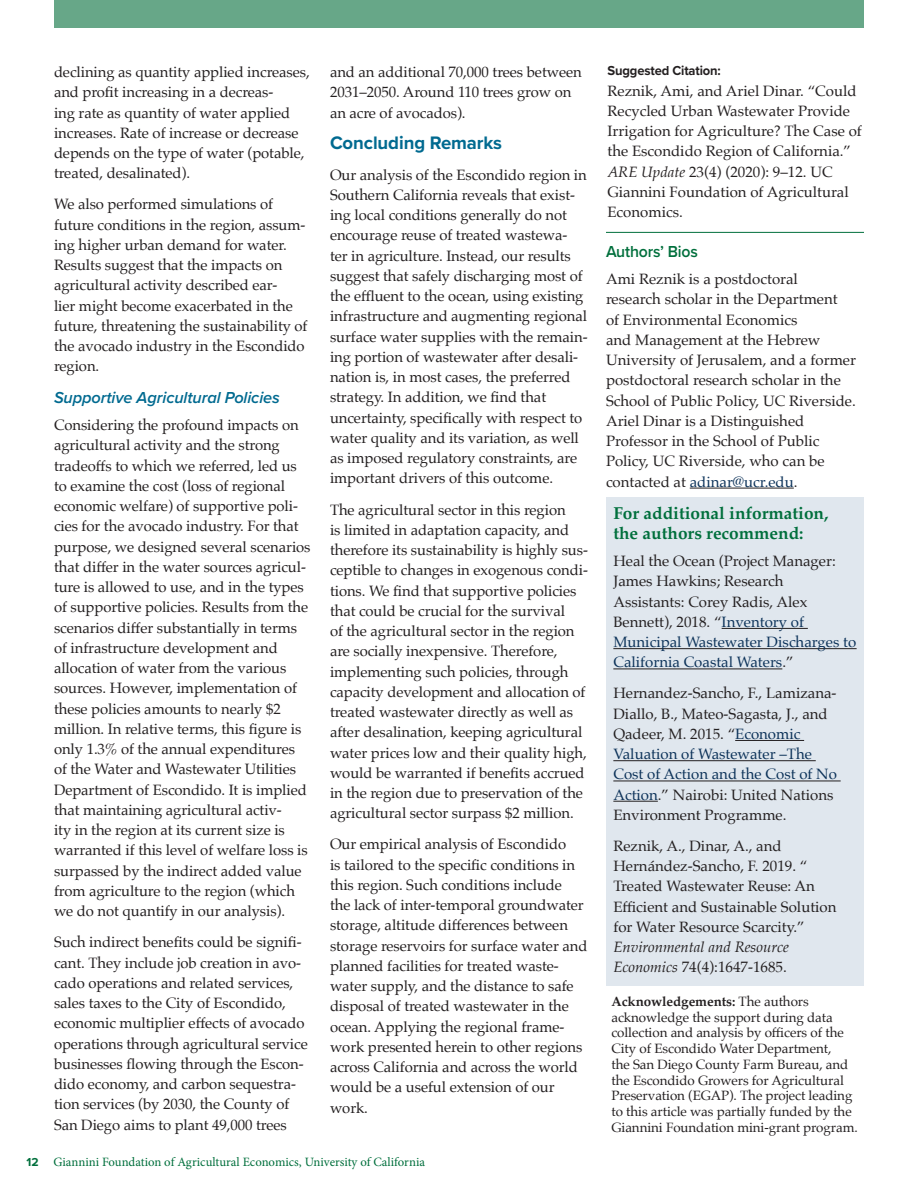
<style>
.page{position:relative;width:918px;height:1188px;background:#fff}
.page>*{position:absolute;margin:0;border:0;box-sizing:border-box;transform-origin:0 0}
.Article_Body__Palati{font:700 18.75px "Proxima Nova";letter-spacing:-.005em;color:#006a90}
.For_Additional_Info{font:700 17.25px/20.2px "Palatino";color:#006f3c}
.Subhead_2{font:italic 600 16.5px "Proxima Nova";letter-spacing:-.005em;color:#006a90}
.Author_Bio_Header{font:600 16.5px "Proxima Nova";letter-spacing:-.01em;color:#006f3c;scale:.96 1}
.Article_Body__Palati-2{font:15px/20.2px "Palatino";letter-spacing:-.005em;color:#231f20}
.Figure_source{font:13.5px/15.8px "Palatino";letter-spacing:-.005em;color:#231f20}
.t1{font:700 13.5px "Proxima Nova";letter-spacing:-.01em;color:#231f20;scale:.96 1}
.t2{font:12.75px "Minion Pro";color:#006f3c}
.s1{font-family:"Proxima Nova";font-weight:700;font-size:12px}
.s2{font-style:italic}
.s3{color:#0c3259}
.s4{font-weight:700}
</style>
<div class="page">
<div style="left:54px;top:0;width:810px;height:28px;background:#67a788"></div>
<div style="left:606px;top:498px;width:258px;height:488px;background:#e0e7ee"></div>
<hr style="left:722px;top:628px;width:86px;height:1px;background:#231f20">
<hr style="left:613px;top:648px;width:244px;height:1px;background:#231f20">
<hr style="left:613px;top:668px;width:169px;height:1px;background:#231f20">
<hr style="left:735px;top:740px;width:69px;height:1px;background:#231f20">
<hr style="left:613px;top:760px;width:203px;height:1px;background:#231f20">
<hr style="left:613px;top:781px;width:228px;height:1px;background:#231f20">
<hr style="left:613px;top:801px;width:45px;height:1px;background:#231f20">
<hr style="left:606px;top:232px;width:258px;height:1px;background:#006f3c">
<hr style="left:690px;top:488px;width:104px;height:1px;background:#231f20">
<p class="Article_Body__Palati-2" style="left:54px;top:62px;width:257px">declining as quantity applied increases, and profit increasing in a decreas-<br>ing rate as quantity of water applied increases. Rate of increase or decrease depends on the type of water (potable, treated, desalinated).</p>
<p class="Article_Body__Palati-2" style="left:54px;top:194px;width:255px">We also performed simulations of future conditions in the region, assum&shy;ing higher urban demand for water.<br>Results suggest that the impacts on agricultural activity described ear-<br>lier might become exacerbated in the future, threatening the sustainability of the avocado industry in the Escondido region.</p>
<p class="Subhead_2" style="left:54px;top:385px;width:227px">Supportive Agricultural Policies</p>
<p class="Article_Body__Palati-2" style="left:54px;top:415px;width:258px">Considering the profound impacts on agricultural activity and the strong tradeoffs to which we referred, led us to examine the cost (loss of regional economic welfare) of supportive poli&shy;cies for the avocado industry. For that purpose, we designed several scenarios that differ in the water sources agricul&shy;ture is allowed to use, and in the types of supportive policies. Results from the scenarios differ substantially in terms of infrastructure development and allocation of water from the various sources. However, implementation of these policies amounts to nearly $2 million. In relative terms, this figure is only 1.3% of the annual expenditures of the Water and Wastewater Utilities Department of Escondido. It is implied that maintaining agricultural activ-<br>ity in the region at its current size is warranted if this level of welfare loss is surpassed by the indirect added value from agriculture to the region (which we do not quantify in our analysis).</p>
<p class="Article_Body__Palati-2" style="left:54px;top:932px;width:255px">Such indirect benefits could be signifi&shy;cant. They include job creation in avo&shy;cado operations and related services, sales taxes to the City of Escondido, economic multiplier effects of avocado operations through agricultural service businesses flowing through the Escon&shy;dido economy, and carbon sequestra&shy;tion services (by 2030, the County of San Diego aims to plant 49,000 trees</p>
<p class="Article_Body__Palati-2" style="left:330px;top:62px;width:253px">and an additional 70,000 trees between<br>2031–2050. Around 110 trees grow on an acre of avocados).</p>
<p class="Article_Body__Palati" style="left:330px;top:128px;width:174px">Concluding Remarks</p>
<p class="Article_Body__Palati-2" style="left:330px;top:164px;width:259px">Our analysis of the Escondido region in Southern California reveals that exist&shy;ing local conditions generally do not encourage reuse of treated wastewa&shy;ter in agriculture. Instead, our results suggest that safely discharging most of the effluent to the ocean, using existing infrastructure and augmenting regional surface water supplies with the remain&shy;ing portion of wastewater after desali&shy;nation is, in most cases, the preferred strategy. In addition, we find that uncertainty, specifically with respect to water quality and its variation, as well as imposed regulatory constraints, are important drivers of this outcome.</p>
<p class="Article_Body__Palati-2" style="left:330px;top:499px;width:260px">The agricultural sector in this region<br>is limited in adaptation capacity, and therefore its sustainability is highly sus&shy;ceptible to changes in exogenous condi&shy;tions. We find that supportive policies that could be crucial for the survival<br>of the agricultural sector in the region are socially inexpensive. Therefore, implementing such policies, through capacity development and allocation of treated wastewater directly as well as after desalination, keeping agricultural water prices low and their quality high, would be warranted if benefits accrued in the region due to preservation of the agricultural sector surpass $2 million.</p>
<p class="Article_Body__Palati-2" style="left:330px;top:834px;width:259px">Our empirical analysis of Escondido<br>is tailored to the specific conditions in this region. Such conditions include<br>the lack of inter-temporal groundwater storage, altitude differences between storage reservoirs for surface water and planned facilities for treated waste&shy;water supply, and the distance to safe disposal of treated wastewater in the ocean. Applying the regional frame&shy;work presented herein to other regions across California and across the world would be a useful extension of our work.</p>
<p class="t2" style="left:26px;top:1153px;width:400px"><span class="s1">12</span> Giannini Foundation of Agricultural Economics, University of California</p>
<p class="t1" style="left:608px;top:61px;width:120px">Suggested Citation:</p>
<p class="Article_Body__Palati-2" style="left:608px;top:80px;width:256px">Reznik, Ami, and Ariel Dinar. “Could Recycled Urban Wastewater Provide Irrigation for Agriculture? The Case of the Escondido Region of California.” <span class="s2">ARE Update</span> 23(4) (2020): 9–12. UC Giannini Foundation of Agricultural Economics.</p>
<p class="Author_Bio_Header" style="left:606px;top:239px;width:97px">Authors’ Bios</p>
<p class="Article_Body__Palati-2" style="left:606px;top:269px;width:252px">Ami Reznik is a postdoctoral research scholar in the Department<br>of Environmental Economics<br>and Management at the Hebrew<br>University of Jerusalem, and a former postdoctoral research scholar in the<br>School of Public Policy, UC Riverside.<br>Ariel Dinar is a Distinguished<br>Professor in the School of Public<br>Policy, UC Riverside, who can be contacted at <span class="s3">adinar@ucr.edu</span>.</p>
<p class="For_Additional_Info" style="left:613px;top:502px;width:217px">For additional information, the authors recommend:</p>
<p class="Article_Body__Palati-2" style="left:613px;top:551px;width:244px">Heal the Ocean (Project Manager:<br>James Hawkins; Research<br>Assistants: Corey Radis, Alex<br>Bennett), 2018. “<span class="s3">Inventory of<br>Municipal Wastewater Discharges to<br>California Coastal Waters</span>.”</p>
<p class="Article_Body__Palati-2" style="left:613px;top:683px;width:225px">Hernandez-Sancho, F., Lamizana-<br>Diallo, B., Mateo-Sagasta, J., and<br>Qadeer, M. 2015. “<span class="s3">Economic<br>Valuation of Wastewater –The<br>Cost of Action and the Cost of No<br>Action</span>.” Nairobi: United Nations<br>Environment Programme.</p>
<p class="Article_Body__Palati-2" style="left:613px;top:836px;width:225px">Reznik, A., Dinar, A., and<br>Hernández-Sancho, F. 2019. “<br>Treated Wastewater Reuse: An<br>Efficient and Sustainable Solution for Water Resource Scarcity.”<br><span class="s2">Environmental and Resource<br>Economics</span> 74(4):1647-1685.</p>
<p class="Figure_source" style="left:611px;top:993px;width:248px"><span class="s4">Acknowledgements:</span> The authors acknowledge the support during data collection and analysis by officers of the City of Escondido Water Department,<br>the San Diego County Farm Bureau, and the Escondido Growers for Agricultural Preservation (EGAP). The project leading to this article was partially funded by the Giannini Foundation mini-grant program.</p>
</div>
